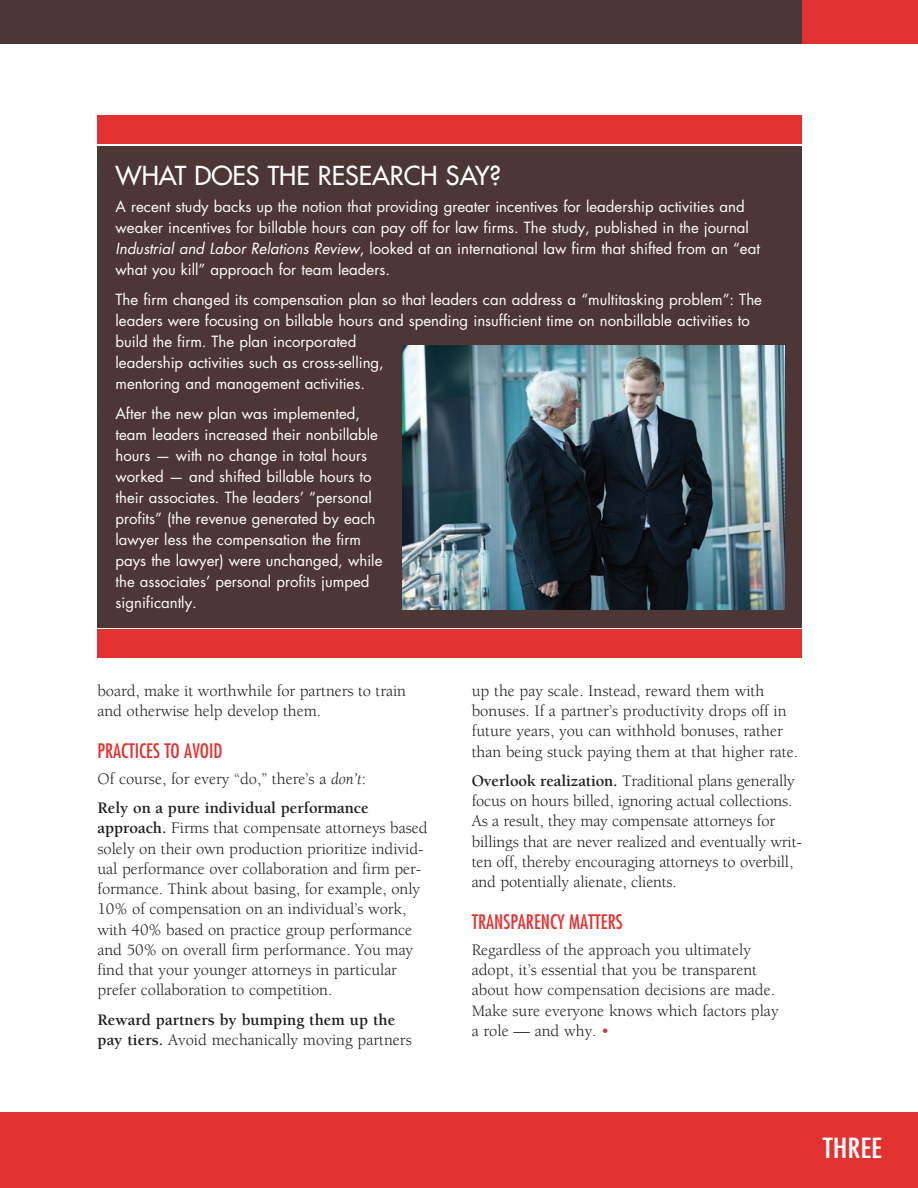
<style>
.page{position:relative;width:918px;height:1188px;background:#fff}
.page>*{position:absolute;margin:0;border:0;box-sizing:border-box;transform-origin:0 0}
.t1{font:condensed 27px "Futura Std";color:#fff;scale:1.15 1}
.t2{font:500 25.5px "Futura Std";color:#fff}
.t3{font:condensed 19.5px "Futura Std";color:#e13231}
.t4{font:16.5px/20.2px "Berkeley Std";letter-spacing:-.005em;color:#231f20}
.t5{font:700 16.5px/29.2px "Berkeley Std";letter-spacing:-.005em;color:#231f20}
.t6{font:15px/21px "Futura Std";color:#fff}
.s1{font-style:italic}
.s2{font-weight:400}
.s3{font-weight:400;font-style:italic}
.s4{font-weight:700}
.s5{color:#e13231}
</style>
<div class="page">
<div style="left:0;top:1112px;width:918px;height:76px;background:#e13231"></div>
<div style="left:0;top:0;width:918px;height:44px;background:#4d3636"></div>
<div style="left:802px;top:0;width:116px;height:44px;background:#e13231"></div>
<div style="left:98px;top:146px;width:704px;height:481px;background:#4d3636"></div>
<div style="left:98px;top:116px;width:704px;height:28px;background:#e13231"></div>
<div style="left:98px;top:629px;width:704px;height:29px;background:#e13231"></div>
<img style="left:402px;top:345px;width:382px;height:264px">
<h2 class="t2" style="left:116px;top:159px;width:387px">WHAT DOES THE RESEARCH SAY?</h2>
<p class="t6" style="left:116px;top:196px;width:646px">A recent study backs up the notion that providing greater incentives for leadership activities and weaker incentives for billable hours can pay off for law firms. The study, published in the journal <span class="s1">Industrial and Labor Relations Review</span>, looked at an international law firm that shifted from an “eat what you kill” approach for team leaders.</p>
<p class="t6" style="left:116px;top:289px;width:648px">The firm changed its compensation plan so that leaders can address a “multitasking problem”: The leaders were focusing on billable hours and spending insufficient time on nonbillable activities to build the firm. The plan incorporated<br>leadership activities such as cross-selling,<br>mentoring and management activities.</p>
<p class="t6" style="left:116px;top:403px;width:268px">After the new plan was implemented, team leaders increased their nonbillable hours — with no change in total hours worked — and shifted billable hours to their associates. The leaders’ “personal profits” (the revenue generated by each lawyer less the compensation the firm pays the lawyer) were unchanged, while the associates’ personal profits jumped significantly.</p>
<p class="t4" style="left:98px;top:681px;width:310px">board, make it worthwhile for partners to train and otherwise help develop them.</p>
<p class="t3" style="left:98px;top:739px;width:127px">PRACTICES TO AVOID</p>
<p class="t5" style="left:98px;top:764px;width:273px"><span class="s2">Of course, for every “do,” there’s a</span> <span class="s3">don’t</span><span class="s2">:<br></span>Rely on a pure individual performance</p>
<p class="t4" style="left:98px;top:818px;width:332px"><span class="s4">approach.</span> Firms that compensate attorneys based solely on their own production prioritize individ&shy;ual performance over collaboration and firm per&shy;formance. Think about basing, for example, only 10% of compensation on an individual’s work, with 40% based on practice group performance and 50% on overall firm performance. You may find that your younger attorneys in particular prefer collaboration to competition.</p>
<p class="t5" style="left:98px;top:1010px;width:316px;line-height:20.2px">Reward partners by bumping them up the pay tiers. <span class="s2">Avoid mechanically moving partners</span></p>
<p class="t4" style="left:472px;top:681px;width:328px">up the pay scale. Instead, reward them with bonuses. If a partner’s productivity drops off in future years, you can withhold bonuses, rather than being stuck paying them at that higher rate.</p>
<p class="t4" style="left:472px;top:771px;width:332px"><span class="s4">Overlook realization.</span> Traditional plans generally focus on hours billed, ignoring actual collections.<br>As a result, they may compensate attorneys for billings that are never realized and eventually writ&shy;ten off, thereby encouraging attorneys to overbill, and potentially alienate, clients.</p>
<p class="t3" style="left:472px;top:910px;width:152px">TRANSPARENCY MATTERS</p>
<p class="t4" style="left:472px;top:940px;width:308px">Regardless of the approach you ultimately adopt, it’s essential that you be transparent about how compensation decisions are made.<br>Make sure everyone knows which factors play a role — and why. <span class="s5">•</span></p>
<h1 class="t1" style="left:823px;top:1132px;width:53px">THREE</h1>
</div>
